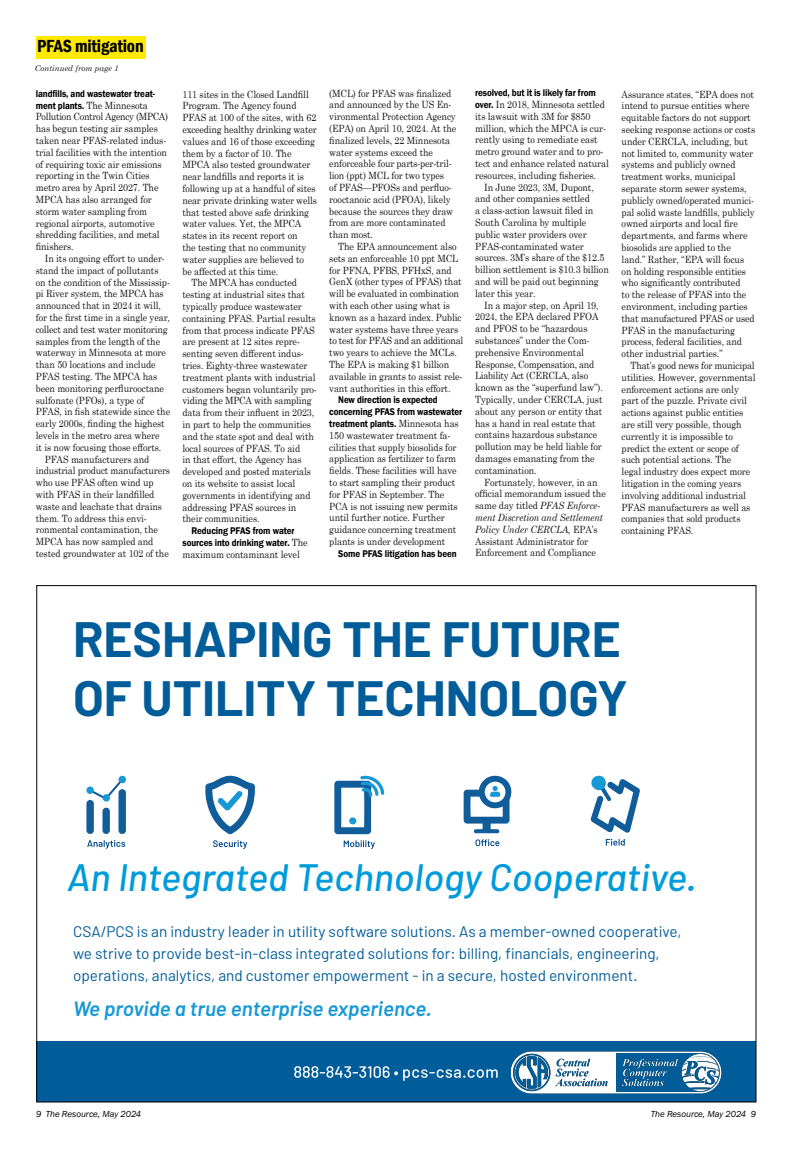
<style>
.page{position:relative;width:792px;height:1152px;background:#fff}
.page>*{position:absolute;margin:0;border:0;box-sizing:border-box;transform-origin:0 0}
.t1{font:700 49.7px/59.7px "Barlow";color:#005d99}
.t2{font:italic 500 38.3px "Barlow";color:#009bdb}
.t3{font:italic 600 20.8px "Barlow";color:#1899d6}
.Display_-_Headline{font:600 condensed 18px "Franklin Gothic";letter-spacing:-.01em;color:#000}
.t4{font:15.4px/22.1px "Barlow";color:#005d99}
.Body_Text{font:10px/11.8px "Century Schoolbook";letter-spacing:-.01em;color:#1a1a1a;scale:.9 1}
.Body_Text-2{font:600 10px/11.8px "Franklin Gothic";letter-spacing:-.01em;color:#000;scale:.9 1}
.t5{font:italic 9px "Franklin Gothic";color:#000}
.Display_-_Headline_18{font:italic 8px "Century Schoolbook";color:#1a1a1a}
.s1{font-family:"Franklin Gothic";font-weight:600;color:#000}
.s2{font-family:"Century Schoolbook";font-weight:400;color:#1a1a1a}
.s3{font-style:italic}
</style>
<div class="page">
<div style="left:37px;top:1042px;width:719px;height:60px;background:#005d99"></div>
<img style="left:511px;top:1051px;width:211px;height:43px">
<svg style="left:294px;top:1066px;width:204px;height:15px"></svg>
<svg style="left:590px;top:779px;width:50px;height:54px"></svg>
<div style="left:591px;top:775px;width:15px;height:15px;background:#1899d6;border-radius:50%"></div>
<svg style="left:606px;top:839px;width:19px;height:7px"></svg>
<svg style="left:464px;top:775px;width:48px;height:58px"></svg>
<svg style="left:476px;top:839px;width:24px;height:7px"></svg>
<svg style="left:334px;top:776px;width:50px;height:58px"></svg>
<div style="left:349px;top:817px;width:7px;height:8px;background:#1899d6;border-radius:50%"></div>
<svg style="left:344px;top:840px;width:31px;height:9px"></svg>
<svg style="left:86px;top:775px;width:40px;height:74px"></svg>
<svg style="left:205px;top:776px;width:50px;height:58px"></svg>
<svg style="left:213px;top:840px;width:34px;height:9px"></svg>
<div style="left:36px;top:36px;width:109px;height:22px;background:#ffea00"></div>
<p class="Display_-_Headline" style="left:37px;top:34px;width:108px">PFAS mitigation</p>
<p class="Display_-_Headline_18" style="left:35px;top:63px;width:85px">Continued from page 1</p>
<p class="Body_Text" style="left:36px;top:87px;width:149px"><span class="s1">landfills, and wastewater treat&shy;ment plants.</span> The Minnesota<br>Pollution Control Agency (MPCA) has begun testing air samples taken near PFAS-related indus&shy;trial facilities with the intention of requiring toxic air emissions reporting in the Twin Cities metro area by April 2027. The<br>MPCA has also arranged for storm water sampling from regional airports, automotive shredding facilities, and metal finishers.</p>
<p class="Body_Text" style="left:36px;top:252px;width:151px;text-indent:9px">In its ongoing effort to under&shy;stand the impact of pollutants on the condition of the Mississip&shy;pi River system, the MPCA has announced that in 2024 it will, for the first time in a single year, collect and test water monitoring samples from the length of the waterway in Minnesota at more than 50 locations and include<br>PFAS testing. The MPCA has been monitoring perflurooctane sulfonate (PFOs), a type of<br>PFAS, in fish statewide since the early 2000s, finding the highest levels in the metro area where<br>it is now focusing those efforts.</p>
<p class="Body_Text" style="left:36px;top:453px;width:151px;text-indent:9px">PFAS manufacturers and industrial product manufacturers who use PFAS often wind up with PFAS in their landfilled waste and leachate that drains them. To address this envi&shy;ronmental contamination, the<br>MPCA has now sampled and tested groundwater at 102 of the</p>
<p class="Body_Text" style="left:183px;top:88px;width:151px">111 sites in the Closed Landfill<br>Program. The Agency found<br>PFAS at 100 of the sites, with 62 exceeding healthy drinking water values and 16 of those exceeding them by a factor of 10. The<br>MPCA also tested groundwater near landfills and reports it is following up at a handful of sites near private drinking water wells that tested above safe drinking water values. Yet, the MPCA states in its recent report on<br>the testing that no community water supplies are believed to<br>be affected at this time.</p>
<p class="Body_Text" style="left:183px;top:277px;width:151px;text-indent:9px">The MPCA has conducted testing at industrial sites that typically produce wastewater containing PFAS. Partial results from that process indicate PFAS are present at 12 sites repre&shy;senting seven different indus&shy;tries. Eighty-three wastewater treatment plants with industrial customers began voluntarily pro&shy;viding the MPCA with sampling data from their influent in 2023, in part to help the communities and the state spot and deal with local sources of PFAS. To aid<br>in that effort, the Agency has developed and posted materials on its website to assist local governments in identifying and addressing PFAS sources in their communities.</p>
<p class="Body_Text-2" style="left:183px;top:525px;width:141px;text-indent:9px">Reducing PFAS from water sources into drinking water. <span class="s2">The maximum contaminant level</span></p>
<p class="Body_Text" style="left:329px;top:87px;width:143px">(MCL) for PFAS was finalized and announced by the US En&shy;vironmental Protection Agency (EPA) on April 10, 2024. At the finalized levels, 22 Minnesota water systems exceed the enforceable four parts-per-tril&shy;lion (ppt) MCL for two types<br>of PFAS—PFOSs and perfluo&shy;rooctanoic acid (PFOA), likely because the sources they draw from are more contaminated than most.</p>
<p class="Body_Text" style="left:329px;top:240px;width:150px;text-indent:9px">The EPA announcement also sets an enforceable 10 ppt MCL for PFNA, PFBS, PFHxS, and<br>GenX (other types of PFAS) that will be evaluated in combination with each other using what is known as a hazard index. Public water systems have three years to test for PFAS and an additional two years to achieve the MCLs.<br>The EPA is making $1 billion available in grants to assist rele&shy;vant authorities in this effort.</p>
<p class="Body_Text" style="left:329px;top:394px;width:149px;text-indent:9px"><span class="s1">New direction is expected concerning PFAS from wastewater treatment plants.</span> Minnesota has<br>150 wastewater treatment fa&shy;cilities that supply biosolids for application as fertilizer to farm fields. These facilities will have to start sampling their product for PFAS in September. The<br>PCA is not issuing new permits until further notice. Further guidance concerning treatment plants is under development</p>
<p class="Body_Text-2" style="left:338px;top:548px;width:133px">Some PFAS litigation has been</p>
<p class="Body_Text" style="left:475px;top:86px;width:150px"><span class="s1">resolved, but it is likely far from over.</span> In 2018, Minnesota settled its lawsuit with 3M for $850 million, which the MPCA is cur&shy;rently using to remediate east metro ground water and to pro&shy;tect and enhance related natural resources, including fisheries.</p>
<p class="Body_Text" style="left:475px;top:181px;width:150px;text-indent:9px">In June 2023, 3M, Dupont, and other companies settled<br>a class-action lawsuit filed in<br>South Carolina by multiple public water providers over<br>PFAS-contaminated water sources. 3M’s share of the $12.5 billion settlement is $10.3 billion and will be paid out beginning later this year.</p>
<p class="Body_Text" style="left:475px;top:299px;width:143px;text-indent:9px">In a major step, on April 19,<br>2024, the EPA declared PFOA and PFOS to be “hazardous substances” under the Com&shy;prehensive Environmental<br>Response, Compensation, and<br>Liability Act (CERCLA, also known as the “superfund law”).<br>Typically, under CERCLA, just about any person or entity that has a hand in real estate that contains hazardous substance pollution may be held liable for damages emanating from the contamination.</p>
<p class="Body_Text" style="left:475px;top:476px;width:147px;text-indent:9px">Fortunately, however, in an official memorandum issued the same day titled <span class="s3">PFAS Enforce&shy;ment Discretion and Settlement<br>Policy Under CERCLA,</span> EPA’s<br>Assistant Administrator for<br>Enforcement and Compliance</p>
<p class="Body_Text" style="left:622px;top:88px;width:150px">Assurance states, “EPA does not intend to pursue entities where equitable factors do not support seeking response actions or costs under CERCLA, including, but not limited to, community water systems and publicly owned treatment works, municipal separate storm sewer systems, publicly owned/operated munici&shy;pal solid waste landfills, publicly owned airports and local fire departments, and farms where biosolids are applied to the land.” Rather, “EPA will focus on holding responsible entities who significantly contributed<br>to the release of PFAS into the environment, including parties that manufactured PFAS or used<br>PFAS in the manufacturing process, federal facilities, and other industrial parties.”</p>
<p class="Body_Text" style="left:622px;top:359px;width:150px;text-indent:9px">That’s good news for municipal utilities. However, governmental enforcement actions are only part of the puzzle. Private civil actions against public entities are still very possible, though currently it is impossible to predict the extent or scope of such potential actions. The<br>legal industry does expect more litigation in the coming years involving additional industrial<br>PFAS manufacturers as well as companies that sold products containing PFAS.</p>
<p class="t1" style="left:73px;top:609px;width:556px">RESHAPING THE FUTURE<br>OF UTILITY TECHNOLOGY</p>
<p class="t2" style="left:67px;top:853px;width:631px">An Integrated Technology Cooperative.</p>
<p class="t4" style="left:73px;top:920px;width:610px">CSA/PCS is an industry leader in utility software solutions. As a member-owned cooperative, we strive to provide best-in-class integrated solutions for: billing, financials, engineering, operations, analytics, and customer empowerment - in a secure, hosted environment.</p>
<p class="t3" style="left:73px;top:996px;width:360px">We provide a true enterprise experience.</p>
<p class="t5" style="left:36px;top:1108px;width:107px">9 The Resource, May 2024</p>
<p class="t5" style="left:651px;top:1108px;width:107px">The Resource, May 2024 9</p>
</div>
